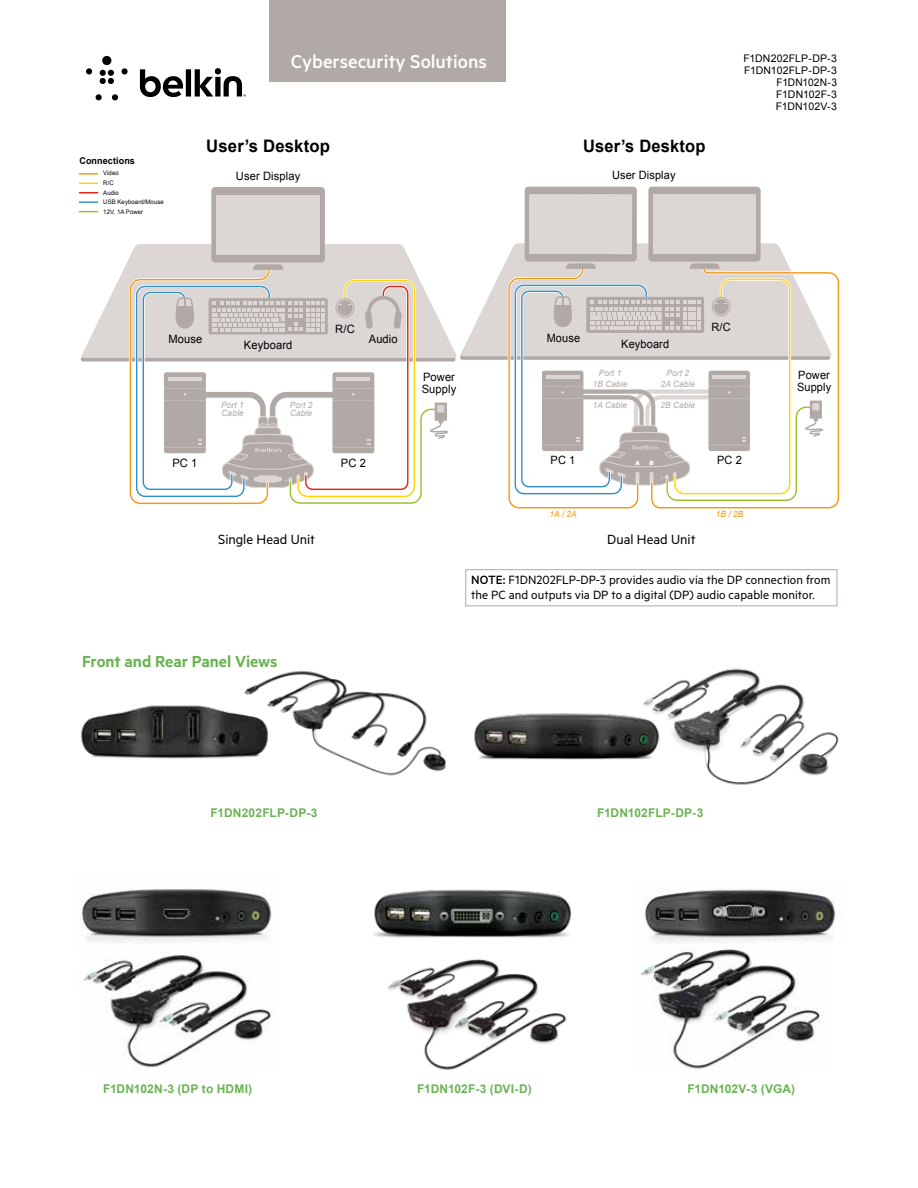
<style>
.page{position:relative;width:918px;height:1188px;background:#fff}
.page>*{position:absolute;margin:0;border:0;box-sizing:border-box;transform-origin:0 0}
.t1{font:500 21px "Metric";color:#fff}
.t2{font:600 18px "Metric";letter-spacing:-.005em;color:#6ab453}
.t3{font:700 17.25px "Arial";letter-spacing:.01em;color:#000}
.t4{font:700 17.1px "Arial";letter-spacing:.01em;color:#000;scale:.96 1}
.t5{font:15px "Metric";color:#000}
.t6{font:13.5px/15px "Metric";letter-spacing:.005em;color:#000}
.t7{font:700 12px "Arial";letter-spacing:.01em;color:#6ab453}
.t8{font:700 12px "Arial";letter-spacing:-.01em;color:#6ab453}
.t9{font:11.55px/12.6px "Arial";letter-spacing:.01em;color:#000}
.t10{font:11.4px/12.6px "Arial";letter-spacing:.01em;color:#000;scale:.96 1}
.t11{font:10.5px/12px "Arial";letter-spacing:.015em;color:#000;text-align:right}
.t12{font:700 9.3px "Arial";letter-spacing:.01em;color:#000}
.t13{font:italic 8.7px/8.2px "Arial";letter-spacing:.01em;color:#b1a9a6}
.t14{font:italic 8.55px "Arial";letter-spacing:.01em;color:#b1a9a6;scale:.96 1}
.t15{font:italic 8.55px "Arial";letter-spacing:.01em;color:#f29813;scale:.96 1}
.t16{font:6.3px/9.3px "Arial";letter-spacing:.01em;color:#000}
.t17{font:700 5.7px "Helvetica";color:#fff;scale:.96 1}
.s1{font-weight:500}
</style>
<div class="page">
<div style="left:102px;top:56px;width:9px;height:9px;background:#000;border-radius:50%"></div>
<svg style="left:86px;top:68px;width:6px;height:6px"></svg>
<div style="left:121px;top:68px;width:7px;height:6px;background:#000;border-radius:50%"></div>
<svg style="left:100px;top:70px;width:14px;height:14px"></svg>
<svg style="left:96px;top:94px;width:6px;height:6px"></svg>
<svg style="left:112px;top:94px;width:6px;height:6px"></svg>
<svg style="left:140px;top:68px;width:106px;height:29px"></svg>
<div style="left:269px;top:0;width:237px;height:82px;background:#b1a9a6"></div>
<img style="left:640px;top:947px;width:184px;height:125px">
<svg style="left:79px;top:173px;width:19px;height:2px"></svg>
<svg style="left:832px;top:272px;width:8px;height:236px"></svg>
<img style="left:80px;top:705px;width:151px;height:54px">
<img style="left:474px;top:713px;width:157px;height:47px">
<img style="left:387px;top:959px;width:180px;height:112px">
<img style="left:83px;top:954px;width:189px;height:114px">
<img style="left:81px;top:889px;width:191px;height:53px">
<img style="left:644px;top:889px;width:192px;height:52px">
<img style="left:373px;top:889px;width:198px;height:49px">
<img style="left:231px;top:670px;width:215px;height:106px">
<img style="left:631px;top:668px;width:208px;height:117px">
<div style="left:465px;top:569px;width:372px;height:37px;border:1px solid #b1a9a6"></div>
<svg style="left:79px;top:183px;width:753px;height:326px"></svg>
<p class="t12" style="left:79px;top:155px;width:57px">Connections</p>
<p class="t16" style="left:103px;top:169px;width:17px">Video</p>
<p class="t16" style="left:103px;top:188px;width:17px">Audio</p>
<p class="t16" style="left:103px;top:178px;width:12px">R/C</p>
<p class="t16" style="left:103px;top:197px;width:62px">USB Keyboard/Mouse<br>12V, 1A Power</p>
<h1 class="t1" style="left:291px;top:49px;width:197px">Cybersecurity Solutions</h1>
<p class="t3" style="left:206px;top:135px;width:125px">User’s Desktop</p>
<p class="t9" style="left:236px;top:170px;width:66px">User Display</p>
<p class="t9" style="left:335px;top:323px;width:21px">R/C</p>
<p class="t9" style="left:168px;top:333px;width:35px">Mouse</p>
<p class="t9" style="left:369px;top:332px;width:30px">Audio</p>
<p class="t9" style="left:244px;top:339px;width:50px">Keyboard</p>
<p class="t13" style="left:221px;top:400px;width:24px">Port 1<br>Cable</p>
<p class="t13" style="left:290px;top:400px;width:24px">Port 2<br>Cable</p>
<p class="t9" style="left:172px;top:456px;width:27px">PC 1</p>
<p class="t9" style="left:341px;top:456px;width:27px">PC 2</p>
<p class="t9" style="left:422px;top:370px;width:36px">Power<br>Supply</p>
<p class="t4" style="left:583px;top:135px;width:129px">User’s Desktop</p>
<p class="t10" style="left:612px;top:169px;width:68px">User Display</p>
<p class="t11" style="left:743px;top:52px;width:95px">F1DN202FLP-DP-3<br>F1DN102FLP-DP-3<br>F1DN102N-3<br>F1DN102F-3<br>F1DN102V-3</p>
<p class="t10" style="left:547px;top:332px;width:36px">Mouse</p>
<p class="t10" style="left:621px;top:337px;width:51px">Keyboard</p>
<p class="t14" style="left:599px;top:367px;width:25px">Port 1</p>
<p class="t14" style="left:667px;top:367px;width:25px">Port 2</p>
<p class="t14" style="left:593px;top:379px;width:37px">1B Cable</p>
<p class="t14" style="left:661px;top:379px;width:37px">2A Cable</p>
<p class="t14" style="left:593px;top:399px;width:37px">1A Cable</p>
<p class="t14" style="left:661px;top:399px;width:37px">2B Cable</p>
<p class="t10" style="left:712px;top:321px;width:21px">R/C</p>
<p class="t10" style="left:797px;top:369px;width:37px">Power<br>Supply</p>
<p class="t10" style="left:551px;top:454px;width:27px">PC 1</p>
<p class="t10" style="left:717px;top:454px;width:27px">PC 2</p>
<p class="t17" style="left:636px;top:458px;width:6px">A</p>
<p class="t17" style="left:650px;top:458px;width:6px">B</p>
<p class="t15" style="left:549px;top:508px;width:30px">1A / 2A</p>
<p class="t15" style="left:716px;top:508px;width:30px">1B / 2B</p>
<p class="t5" style="left:218px;top:531px;width:98px">Single Head Unit</p>
<p class="t5" style="left:607px;top:531px;width:90px">Dual Head Unit</p>
<p class="t6" style="left:471px;top:572px;width:361px"><span class="s1">NOTE:</span> F1DN202FLP-DP-3 provides audio via the DP connection from the PC and outputs via DP to a digital (DP) audio capable monitor.</p>
<h2 class="t2" style="left:82px;top:650px;width:197px">Front and Rear Panel Views</h2>
<p class="t7" style="left:211px;top:805px;width:108px">F1DN202FLP-DP-3</p>
<p class="t7" style="left:597px;top:805px;width:108px">F1DN102FLP-DP-3</p>
<p class="t7" style="left:103px;top:1081px;width:151px">F1DN102N-3 (DP to HDMI)</p>
<p class="t7" style="left:417px;top:1081px;width:116px">F1DN102F-3 (DVI-D)</p>
<p class="t8" style="left:688px;top:1081px;width:109px">F1DN102V-3 (VGA)</p>
</div>
